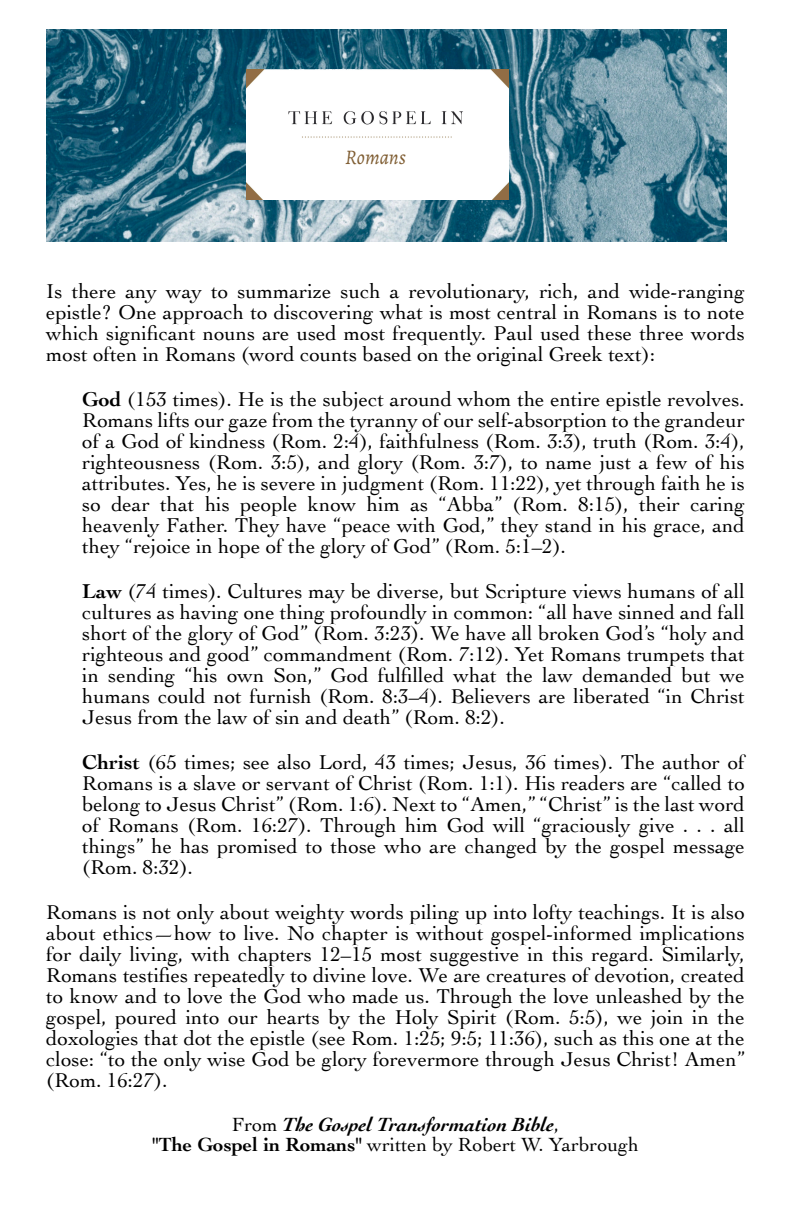
<style>
.page{position:relative;width:792px;height:1224px;background:#fff}
.page>*{position:absolute;margin:0;border:0;box-sizing:border-box;transform-origin:0 0}
.t1{font:21px/21px "Cochin";color:#000;text-align:justify}
.t2{font:italic 20.8px "Alegreya";color:#7f5d32;scale:.96 1}
.t3{font:20px/20px "Cochin";color:#000;text-align:center}
.s1{font-weight:700}
.s2{font-weight:700;font-style:italic}
</style>
<div class="page">
<img style="left:46px;top:29px;width:681px;height:213px">
<img style="left:246px;top:70px;width:263px;height:130px">
<div style="left:267px;top:142px;width:223px;height:55px;background:#fff"></div>
<p class="t2" style="left:345px;top:143px;width:65px">Romans</p>
<p class="t1" style="left:46px;top:283px;width:700px">Is there any way to summarize such a revolutionary, rich, and wide-ranging epistle? One approach to discovering what is most central in Romans is to note which significant nouns are used most frequently. Paul used these three words most often in Romans (word counts based on the original Greek text):</p>
<p class="t1" style="left:82px;top:391px;width:664px"><span class="s1">God</span> (153 times). He is the subject around whom the entire epistle revolves.<br>Romans lifts our gaze from the tyranny of our self-absorption to the grandeur of a God of kindness (Rom. 2:4), faithfulness (Rom. 3:3), truth (Rom. 3:4), righteousness (Rom. 3:5), and glory (Rom. 3:7), to name just a few of his attributes. Yes, he is severe in judgment (Rom. 11:22), yet through faith he is so dear that his people know him as “Abba” (Rom. 8:15), their caring heavenly Father. They have “peace with God,” they stand in his grace, and they “rejoice in hope of the glory of God” (Rom. 5:1–2).</p>
<p class="t1" style="left:82px;top:583px;width:664px"><span class="s1">Law</span> (74 times). Cultures may be diverse, but Scripture views humans of all cultures as having one thing profoundly in common: “all have sinned and fall short of the glory of God” (Rom. 3:23). We have all broken God’s “holy and righteous and good” commandment (Rom. 7:12). Yet Romans trumpets that in sending “his own Son,” God fulfilled what the law demanded but we humans could not furnish (Rom. 8:3–4). Believers are liberated “in Christ Jesus from the law of sin and death” (Rom. 8:2).</p>
<p class="t1" style="left:82px;top:754px;width:664px"><span class="s1">Christ</span> (65 times; see also Lord, 43 times; Jesus, 36 times). The author of Romans is a slave or servant of Christ (Rom. 1:1). His readers are “called to belong to Jesus Christ” (Rom. 1:6). Next to “Amen,” “Christ” is the last word of Romans (Rom. 16:27). Through him God will “graciously give . . . all things” he has promised to those who are changed by the gospel message (Rom. 8:32).</p>
<p class="t1" style="left:46px;top:904px;width:700px">Romans is not only about weighty words piling up into lofty teachings. It is also about ethics—how to live. No chapter is without gospel-informed implications for daily living, with chapters 12–15 most suggestive in this regard. Similarly, Romans testifies repeatedly to divine love. We are creatures of devotion, created to know and to love the God who made us. Through the love unleashed by the gospel, poured into our hearts by the Holy Spirit (Rom. 5:5), we join in the doxologies that dot the epistle (see Rom. 1:25; 9:5; 11:36), such as this one at the close: “to the only wise God be glory forevermore through Jesus Christ! Amen” (Rom. 16:27).</p>
<p class="t3" style="left:152px;top:1117px;width:488px">From <span class="s2">The Gospel Transformation Bible</span>,<br><span class="s1">"The Gospel in Romans"</span> written by Robert W. Yarbrough</p>
</div>
